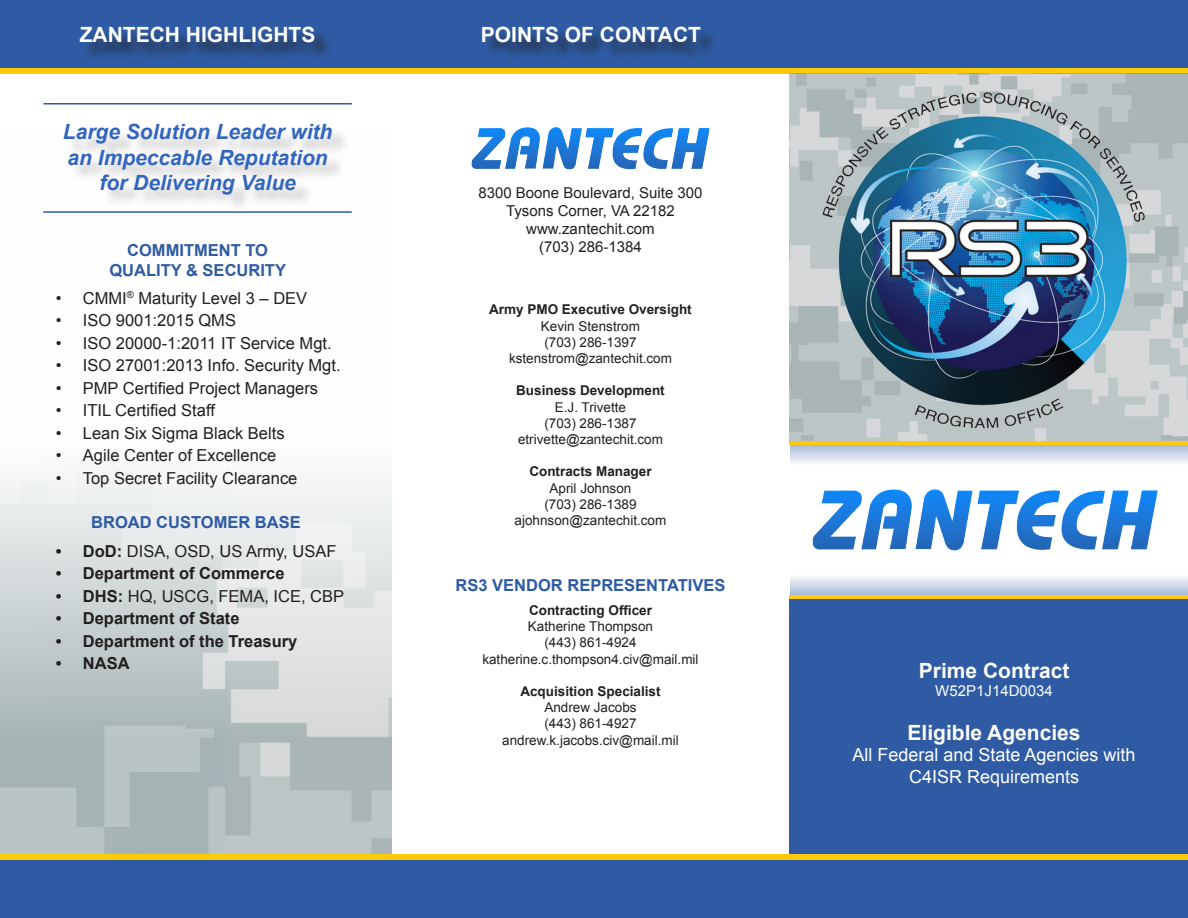
<style>
.page{position:relative;width:1188px;height:918px;background:#fff}
.page>*{position:absolute;margin:0;border:0;box-sizing:border-box;transform-origin:0 0}
.Paragraph_Style_1{font:italic 700 21px/25.2px "Arial";color:#3265bf;text-align:center}
.t1{font:700 21px "Arial";color:#fff}
.t2{font:18px/21.6px "Arial";color:#fff;text-align:center}
.t3{font:16.5px "Arial";color:#231f20}
.t4{font:700 16.5px "Arial";color:#2e5ba3}
.t5{font:700 16.5px "Arial";color:#231f20}
.t6{font:15px "Arial";color:#231f20}
.t7{font:15px "Arial";color:#fff}
.t8{font:13.5px "Arial";color:#231f20}
.t9{font:700 13.5px "Arial";color:#231f20}
.s1{font-weight:700}
</style>
<div class="page">
<img style="left:0;top:471px;width:391px;height:383px">
<svg style="left:790px;top:577px;width:398px;height:18px;background:#cdd8e9"></svg>
<svg style="left:790px;top:444px;width:398px;height:19px;background:#cfd7dd"></svg>
<div style="left:790px;top:597px;width:398px;height:259px;background:#2e5ba3"></div>
<div style="left:0;top:0;width:1188px;height:70px;background:#2e5ba3"></div>
<div style="left:485px;top:29px;width:234px;height:31px;background:#231f20;opacity:.75"></div>
<div style="left:83px;top:29px;width:249px;height:32px;background:#231f20;opacity:.75"></div>
<div style="left:0;top:857px;width:1188px;height:61px;background:#2e5ba3"></div>
<div style="left:0;top:68px;width:1188px;height:6px;background:#ffcb08"></div>
<div style="left:0;top:854px;width:1188px;height:6px;background:#ffcb08"></div>
<hr style="left:790px;top:595px;width:398px;height:3px;background:#ffcb08">
<img style="left:813px;top:489px;width:345px;height:62px">
<img style="left:472px;top:127px;width:237px;height:42px">
<img style="left:790px;top:74px;width:398px;height:367px">
<hr style="left:790px;top:441px;width:398px;height:3px;background:#ffcb08">
<div style="left:67px;top:127px;width:283px;height:86px;background:#231f20;opacity:.25"></div>
<hr style="left:43px;top:211px;width:309px;height:2px;background:#2e5ba3">
<hr style="left:43px;top:103px;width:309px;height:2px;background:#2e5ba3">
<p class="t1" style="left:80px;top:21px;width:237px">ZANTECH HIGHLIGHTS</p>
<p class="t1" style="left:481px;top:21px;width:222px">POINTS OF CONTACT</p>
<p class="Paragraph_Style_1" style="left:63px;top:120px;width:271px">Large Solution Leader with an Impeccable Reputation for Delivering Value</p>
<p class="t4" style="left:127px;top:240px;width:142px">COMMITMENT TO</p>
<p class="t4" style="left:109px;top:260px;width:178px">QUALITY &amp; SECURITY</p>
<p class="t3" style="left:56px;top:287px;width:253px">• CMMI<sup>®</sup> Maturity Level 3 – DEV</p>
<p class="t3" style="left:56px;top:310px;width:182px">• ISO 9001:2015 QMS</p>
<p class="t3" style="left:56px;top:332px;width:277px">• ISO 20000-1:2011 IT Service Mgt.</p>
<p class="t3" style="left:56px;top:355px;width:286px">• ISO 27001:2013 Info. Security Mgt.</p>
<p class="t3" style="left:56px;top:377px;width:264px">• PMP Certified Project Managers</p>
<p class="t3" style="left:56px;top:400px;width:161px">• ITIL Certified Staff</p>
<p class="t3" style="left:56px;top:422px;width:230px">• Lean Six Sigma Black Belts</p>
<p class="t3" style="left:56px;top:445px;width:222px">• Agile Center of Excellence</p>
<p class="t3" style="left:56px;top:467px;width:243px">• Top Secret Facility Clearance</p>
<p class="t4" style="left:91px;top:512px;width:211px">BROAD CUSTOMER BASE</p>
<p class="t3" style="left:56px;top:540px;width:282px"><span class="s1">• DoD:</span> DISA, OSD, US Army, USAF</p>
<p class="t5" style="left:56px;top:563px;width:230px">• Department of Commerce</p>
<p class="t3" style="left:56px;top:585px;width:290px"><span class="s1">• DHS:</span> HQ, USCG, FEMA, ICE, CBP</p>
<p class="t5" style="left:56px;top:608px;width:185px">• Department of State</p>
<p class="t5" style="left:56px;top:630px;width:243px">• Department of the Treasury</p>
<p class="t5" style="left:56px;top:653px;width:75px">• NASA</p>
<p class="t6" style="left:478px;top:183px;width:226px">8300 Boone Boulevard, Suite 300</p>
<p class="t6" style="left:506px;top:201px;width:170px">Tysons Corner, VA 22182</p>
<p class="t6" style="left:526px;top:219px;width:130px">www.zantechit.com</p>
<p class="t6" style="left:539px;top:237px;width:104px">(703) 286-1384</p>
<p class="t9" style="left:489px;top:301px;width:204px">Army PMO Executive Oversight</p>
<p class="t8" style="left:541px;top:317px;width:101px">Kevin Stenstrom</p>
<p class="t8" style="left:544px;top:333px;width:94px">(703) 286-1397</p>
<p class="t8" style="left:509px;top:349px;width:164px">kstenstrom@zantechit.com</p>
<p class="t9" style="left:516px;top:382px;width:150px">Business Development</p>
<p class="t8" style="left:555px;top:398px;width:73px">E.J. Trivette</p>
<p class="t8" style="left:544px;top:414px;width:94px">(703) 286-1387</p>
<p class="t8" style="left:518px;top:430px;width:147px">etrivette@zantechit.com</p>
<p class="t9" style="left:529px;top:463px;width:124px">Contracts Manager</p>
<p class="t8" style="left:550px;top:479px;width:83px">April Johnson</p>
<p class="t8" style="left:544px;top:495px;width:94px">(703) 286-1389</p>
<p class="t8" style="left:515px;top:511px;width:153px">ajohnson@zantechit.com</p>
<p class="t4" style="left:456px;top:574px;width:271px">RS3 VENDOR REPRESENTATIVES</p>
<p class="t9" style="left:529px;top:601px;width:125px">Contracting Officer</p>
<p class="t8" style="left:528px;top:618px;width:127px">Katherine Thompson</p>
<p class="t8" style="left:544px;top:634px;width:94px">(443) 861-4924</p>
<p class="t8" style="left:482px;top:650px;width:218px">katherine.c.thompson4.civ@mail.mil</p>
<p class="t9" style="left:520px;top:682px;width:142px">Acquisition Specialist</p>
<p class="t8" style="left:544px;top:699px;width:94px">Andrew Jacobs</p>
<p class="t8" style="left:544px;top:715px;width:94px">(443) 861-4927</p>
<p class="t8" style="left:502px;top:731px;width:178px">andrew.k.jacobs.civ@mail.mil</p>
<p class="t1" style="left:919px;top:657px;width:152px">Prime Contract</p>
<p class="t7" style="left:935px;top:681px;width:119px">W52P1J14D0034</p>
<p class="t1" style="left:908px;top:718px;width:175px">Eligible Agencies</p>
<p class="t2" style="left:853px;top:744px;width:285px">All Federal and State Agencies with<br>C4ISR Requirements</p>
</div>
